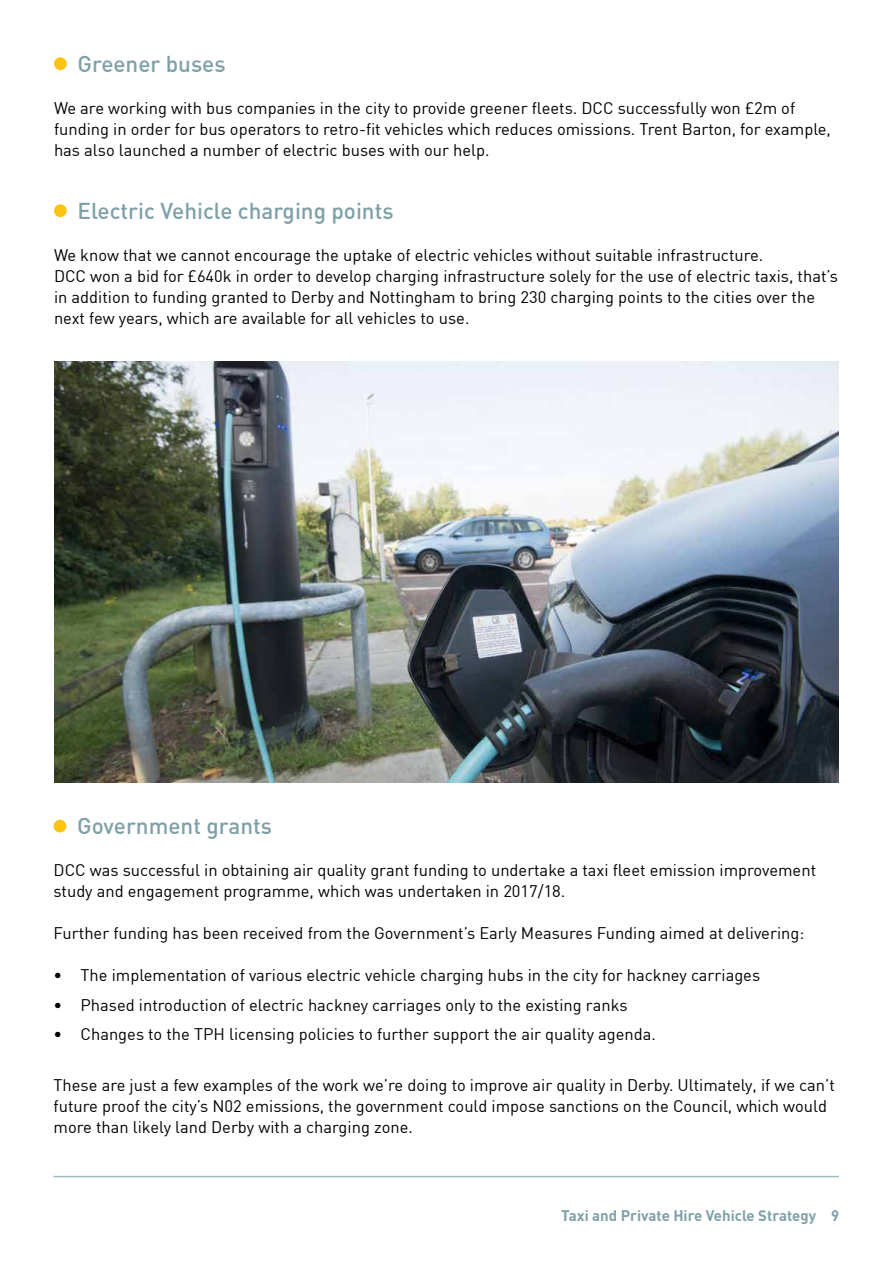
<style>
.page{position:relative;width:893px;height:1263px;background:#fff}
.page>*{position:absolute;margin:0;border:0;box-sizing:border-box;transform-origin:0 0}
.t1{font:500 22.5px "DIN";color:#7fa0a7}
.t2{font:16.5px/21px "DIN";color:#000}
.t3{font:700 15px "DIN";color:#7fa0a7}
</style>
<div class="page">
<hr style="left:54px;top:1176px;width:785px;height:1px;background:#9cbec0">
<div style="left:54px;top:57px;width:13px;height:13px;background:#fcc310;border-radius:50%"></div>
<div style="left:54px;top:204px;width:13px;height:13px;background:#fcc310;border-radius:50%"></div>
<img style="left:54px;top:361px;width:785px;height:422px">
<div style="left:54px;top:820px;width:12px;height:12px;background:#fcc310;border-radius:50%"></div>
<h1 class="t1" style="left:78px;top:49px;width:150px">Greener buses</h1>
<p class="t2" style="left:54px;top:97px;width:778px">We are working with bus companies in the city to provide greener fleets. DCC successfully won £2m of funding in order for bus operators to retro-fit vehicles which reduces omissions. Trent Barton, for example, has also launched a number of electric buses with our help.</p>
<h1 class="t1" style="left:78px;top:196px;width:318px">Electric Vehicle charging points</h1>
<p class="t2" style="left:54px;top:244px;width:785px">We know that we cannot encourage the uptake of electric vehicles without suitable infrastructure.<br>DCC won a bid for £640k in order to develop charging infrastructure solely for the use of electric taxis, that’s in addition to funding granted to Derby and Nottingham to bring 230 charging points to the cities over the next few years, which are available for all vehicles to use.</p>
<h1 class="t1" style="left:77px;top:811px;width:196px">Government grants</h1>
<p class="t2" style="left:54px;top:859px;width:764px">DCC was successful in obtaining air quality grant funding to undertake a taxi fleet emission improvement study and engagement programme, which was undertaken in 2017/18.</p>
<p class="t2" style="left:54px;top:922px;width:752px">Further funding has been received from the Government’s Early Measures Funding aimed at delivering:</p>
<p class="t2" style="left:54px;top:964px;width:708px">• The implementation of various electric vehicle charging hubs in the city for hackney carriages</p>
<p class="t2" style="left:54px;top:994px;width:576px">• Phased introduction of electric hackney carriages only to the existing ranks</p>
<p class="t2" style="left:54px;top:1023px;width:604px">• Changes to the TPH licensing policies to further support the air quality agenda.</p>
<p class="t2" style="left:54px;top:1074px;width:783px">These are just a few examples of the work we’re doing to improve air quality in Derby. Ultimately, if we can’t future proof the city’s N02 emissions, the government could impose sanctions on the Council, which would more than likely land Derby with a charging zone.</p>
<p class="t3" style="left:561px;top:1205px;width:280px">Taxi and Private Hire Vehicle Strategy 9</p>
</div>
